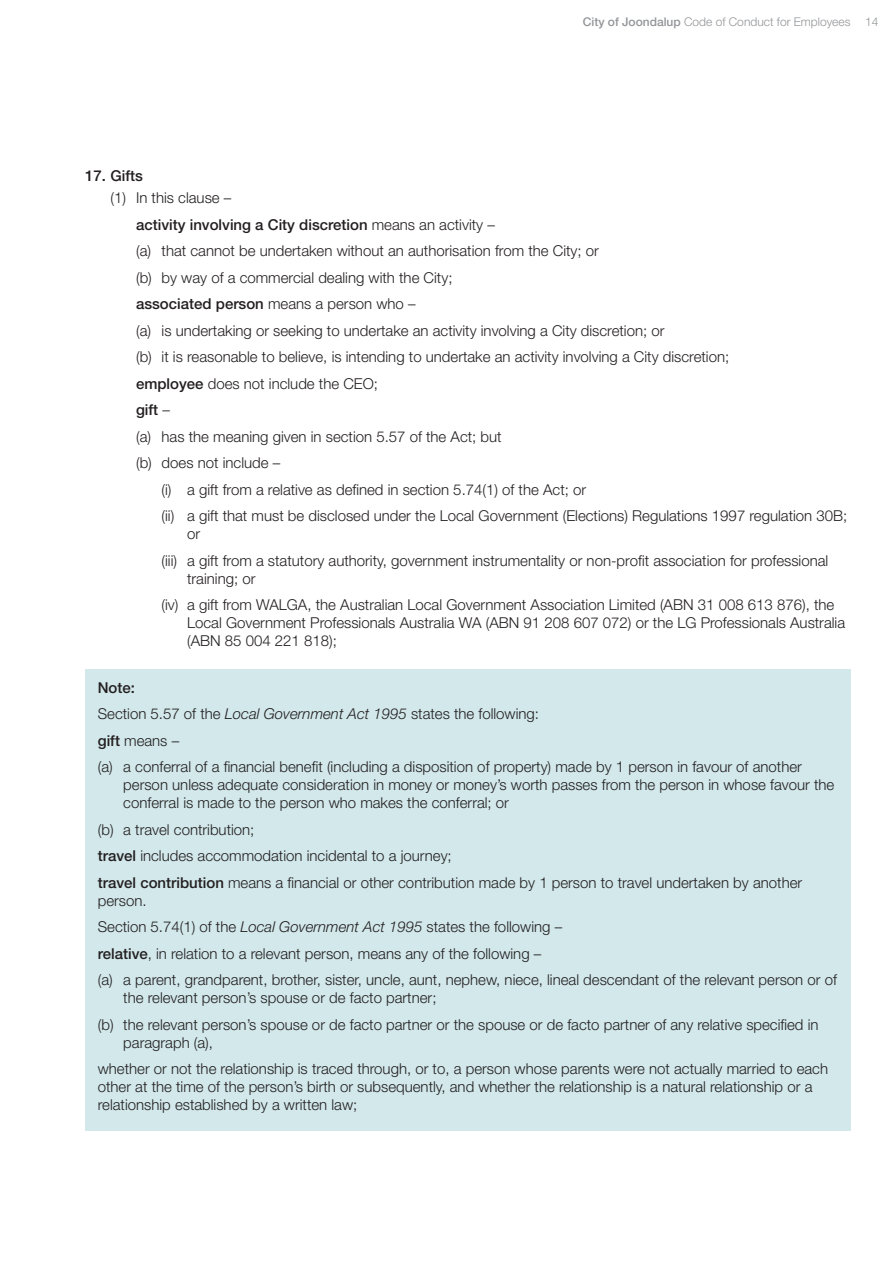
<style>
.page{position:relative;width:893px;height:1263px;background:#fff}
.page>*{position:absolute;margin:0;border:0;box-sizing:border-box;transform-origin:0 0}
.t1{font:300 15px/26.5px "Helvetica Neue LT Std";color:#231f20}
.t2{font:500 15px "Helvetica Neue LT Std";color:#231f20}
.t3{font:300 12px "Helvetica Neue LT Std";color:#939598}
.s1{font-weight:500}
.s2{font-weight:300}
.s3{font-style:italic}
</style>
<div class="page">
<div style="left:85px;top:669px;width:765px;height:462px;background:#d2e8eb"></div>
<p class="t3" style="left:583px;top:14px;width:297px"><span class="s1">City of Joondalup</span> Code of Conduct for Employees 14</p>
<p class="t2" style="left:85px;top:167px;width:60px">17. Gifts</p>
<p class="t1" style="left:111px;top:184px;width:122px">(1) In this clause –</p>
<p class="t2" style="left:136px;top:215px;width:360px">activity involving a City discretion <span class="s2">means an activity –</span></p>
<p class="t1" style="left:136px;top:237px;width:464px">(a) that cannot be undertaken without an authorisation from the City; or</p>
<p class="t1" style="left:136px;top:264px;width:318px">(b) by way of a commercial dealing with the City;</p>
<p class="t2" style="left:136px;top:295px;width:281px">associated person <span class="s2">means a person who –</span></p>
<p class="t1" style="left:136px;top:317px;width:530px">(a) is undertaking or seeking to undertake an activity involving a City discretion; or</p>
<p class="t1" style="left:136px;top:343px;width:595px">(b) it is reasonable to believe, is intending to undertake an activity involving a City discretion;</p>
<p class="t1" style="left:136px;top:370px;width:244px"><span class="s1">employee</span> does not include the CEO;</p>
<p class="t2" style="left:136px;top:401px;width:35px">gift <span class="s2">–</span></p>
<p class="t1" style="left:136px;top:423px;width:367px">(a) has the meaning given in section 5.57 of the Act; but</p>
<p class="t1" style="left:136px;top:449px;width:146px">(b) does not include –</p>
<p class="t1" style="left:162px;top:476px;width:426px">(i) a gift from a relative as defined in section 5.74(1) of the Act; or</p>
<p class="t1" style="left:162px;top:502px;width:687px">(ii) a gift that must be disclosed under the Local Government (Elections) Regulations 1997 regulation 30B;</p>
<p class="t1" style="left:162px;top:520px;width:668px;text-indent:26px">or<br>(iii) a gift from a statutory authority, government instrumentality or non-profit association for professional</p>
<p class="t1" style="left:162px;top:565px;width:674px;text-indent:26px">training; or<br>(iv) a gift from WALGA, the Australian Local Government Association Limited (ABN 31 008 613 876), the</p>
<p class="t1" style="left:187px;top:613px;width:659px;line-height:18px">Local Government Professionals Australia WA (ABN 91 208 607 072) or the LG Professionals Australia (ABN 85 004 221 818);</p>
<p class="t1" style="left:98px;top:674px;width:706px"><span class="s1">Note:<br></span>Section 5.57 of the <span class="s3">Local Government Act 1995</span> states the following:<br><span class="s1">gift</span> means –<br>(a) a conferral of a financial benefit (including a disposition of property) made by 1 person in favour of another</p>
<p class="t1" style="left:123px;top:776px;width:712px;line-height:18px">person unless adequate consideration in money or money’s worth passes from the person in whose favour the conferral is made to the person who makes the conferral; or</p>
<p class="t1" style="left:98px;top:816px;width:706px">(b) a travel contribution;<br><span class="s1">travel</span> includes accommodation incidental to a journey;<br><span class="s1">travel contribution</span> means a financial or other contribution made by 1 person to travel undertaken by another</p>
<p class="t1" style="left:98px;top:887px;width:741px">person.<br>Section 5.74(1) of the <span class="s3">Local Government Act 1995</span> states the following –<br><span class="s1">relative</span>, in relation to a relevant person, means any of the following –<br>(a) a parent, grandparent, brother, sister, uncle, aunt, nephew, niece, lineal descendant of the relevant person or of</p>
<p class="t1" style="left:98px;top:984px;width:722px;text-indent:26px">the relevant person’s spouse or de facto partner;<br>(b) the relevant person’s spouse or de facto partner or the spouse or de facto partner of any relative specified in</p>
<p class="t1" style="left:98px;top:1029px;width:732px;text-indent:26px">paragraph (a),<br>whether or not the relationship is traced through, or to, a person whose parents were not actually married to each</p>
<p class="t1" style="left:98px;top:1078px;width:716px;line-height:18px">other at the time of the person’s birth or subsequently, and whether the relationship is a natural relationship or a relationship established by a written law;</p>
</div>
